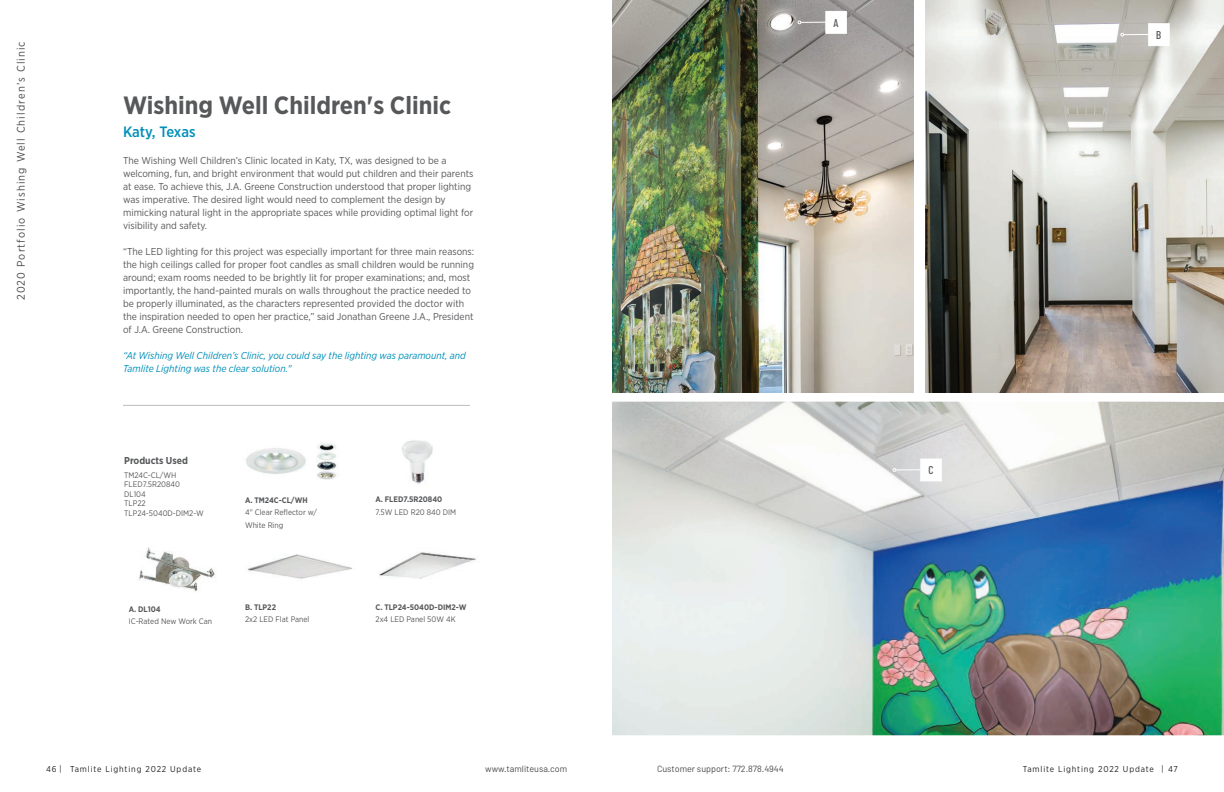
<style>
.page{position:relative;width:1224px;height:792px;background:#fff}
.page>*{position:absolute;margin:0;border:0;box-sizing:border-box;transform-origin:0 0}
.t1{font:700 25px "Gotham Narrow";color:#57585a}
.t2{font:500 15px "Gotham Narrow";letter-spacing:-.005em;color:#008fb9}
.t3{font:500 11.4px "Barlow Condensed";color:#57585a}
.t4{font:11px "Gotham Narrow";letter-spacing:.1em;color:#494a4b}
.t5{font:10px/13px "Gotham Narrow";color:#57585a}
.t6{font:italic 10px/13px "Gotham Narrow";color:#008fb9}
.t7{font:700 10px "Gotham Narrow";color:#57585a}
.t8{font:9px "Barlow";color:#494a4b}
.t9{font:8.5px "Gotham Narrow";letter-spacing:.1em;color:#231f20}
.t10{font:8px/12.5px "Gotham Narrow";color:#57585a}
.t11{font:700 8px "Gotham Narrow";color:#57585a}
.s1{font-weight:700}
.s2{font-family:"Barlow";font-size:9px;color:#494a4b}
</style>
<div class="page">
<hr style="left:123px;top:405px;width:347px;height:1px;background:#bcbdc0">
<img style="left:246px;top:443px;width:91px;height:36px">
<img style="left:402px;top:440px;width:31px;height:44px">
<img style="left:379px;top:552px;width:97px;height:27px">
<img style="left:139px;top:547px;width:76px;height:44px">
<img style="left:247px;top:554px;width:106px;height:25px">
<img style="left:612px;top:0;width:302px;height:393px">
<img style="left:925px;top:0;width:299px;height:393px">
<img style="left:612px;top:402px;width:612px;height:333px">
<div style="left:825px;top:11px;width:22px;height:23px;background:#fff;border:1px solid #fff"></div>
<svg style="left:798px;top:21px;width:28px;height:3px"></svg>
<div style="left:1148px;top:23px;width:22px;height:23px;background:#fff;border:1px solid #fff"></div>
<svg style="left:1120px;top:33px;width:29px;height:3px"></svg>
<div style="left:920px;top:459px;width:22px;height:22px;background:#fff"></div>
<svg style="left:893px;top:468px;width:28px;height:4px"></svg>
<p class="t4" style="left:14px;top:300px;width:261px;rotate:-90deg">2020 Portfolio Wishing Well Children’s Clinic</p>
<p class="t1" style="left:123px;top:89px;width:330px">Wishing Well Children's Clinic</p>
<p class="t2" style="left:123px;top:122px;width:74px">Katy, Texas</p>
<p class="t5" style="left:123px;top:153px;width:352px">The Wishing Well Children’s Clinic located in Katy, TX, was designed to be a welcoming, fun, and bright environment that would put children and their parents at ease. To achieve this, J.A. Greene Construction understood that proper lighting was imperative. The desired light would need to complement the design by mimicking natural light in the appropriate spaces while providing optimal light for visibility and safety.</p>
<p class="t5" style="left:123px;top:244px;width:353px">“The LED lighting for this project was especially important for three main reasons: the high ceilings called for proper foot candles as small children would be running around; exam rooms needed to be brightly lit for proper examinations; and, most importantly, the hand-painted murals on walls throughout the practice needed to be properly illuminated, as the characters represented provided the doctor with the inspiration needed to open her practice,” said Jonathan Greene J.A., President of J.A. Greene Construction.</p>
<p class="t6" style="left:123px;top:348px;width:344px">“At Wishing Well Children’s Clinic, you could say the lighting was paramount, and<br>Tamlite Lighting was the clear solution."</p>
<p class="t7" style="left:124px;top:454px;width:65px">Products Used</p>
<p class="t10" style="left:124px;top:468px;width:54px">TM24C-CL/WH</p>
<p class="t10" style="left:124px;top:478px;width:57px">FLED7.5R20840</p>
<p class="t10" style="left:124px;top:488px;width:23px">DL104</p>
<p class="t10" style="left:124px;top:497px;width:23px">TLP22</p>
<p class="t10" style="left:124px;top:507px;width:81px">TLP24-5040D-DIM2-W</p>
<p class="t11" style="left:129px;top:604px;width:33px">A. DL104</p>
<p class="t10" style="left:129px;top:615px;width:85px">IC-Rated New Work Can</p>
<p class="t10" style="left:245px;top:493px;width:73px"><span class="s1">A. TM24C-CL/WH<br></span>4" Clear Reflector w/</p>
<p class="t10" style="left:245px;top:518px;width:40px">White Ring</p>
<p class="t11" style="left:245px;top:602px;width:32px">B. TLP22</p>
<p class="t10" style="left:245px;top:613px;width:66px">2x2 LED Flat Panel</p>
<p class="t11" style="left:376px;top:495px;width:68px">A. FLED7.5R20840</p>
<p class="t10" style="left:376px;top:506px;width:82px">7.5W LED R20 840 DIM</p>
<p class="t11" style="left:376px;top:602px;width:92px">C. TLP24-5040D-DIM2-W</p>
<p class="t10" style="left:376px;top:613px;width:82px">2x4 LED Panel 50W 4K</p>
<p class="t3" style="left:833px;top:14px;width:6px">A</p>
<p class="t3" style="left:928px;top:462px;width:6px">C</p>
<p class="t3" style="left:1156px;top:27px;width:7px">B</p>
<p class="t9" style="left:46px;top:764px;width:157px">46 <span class="s2">|</span> Tamlite Lighting 2022 Update</p>
<p class="t8" style="left:485px;top:763px;width:84px">www.tamliteusa.com</p>
<p class="t8" style="left:657px;top:763px;width:128px">Customer support: 772.878.4944</p>
<p class="t9" style="left:1023px;top:764px;width:157px">Tamlite Lighting 2022 Update <span class="s2">|</span> 47</p>
</div>
